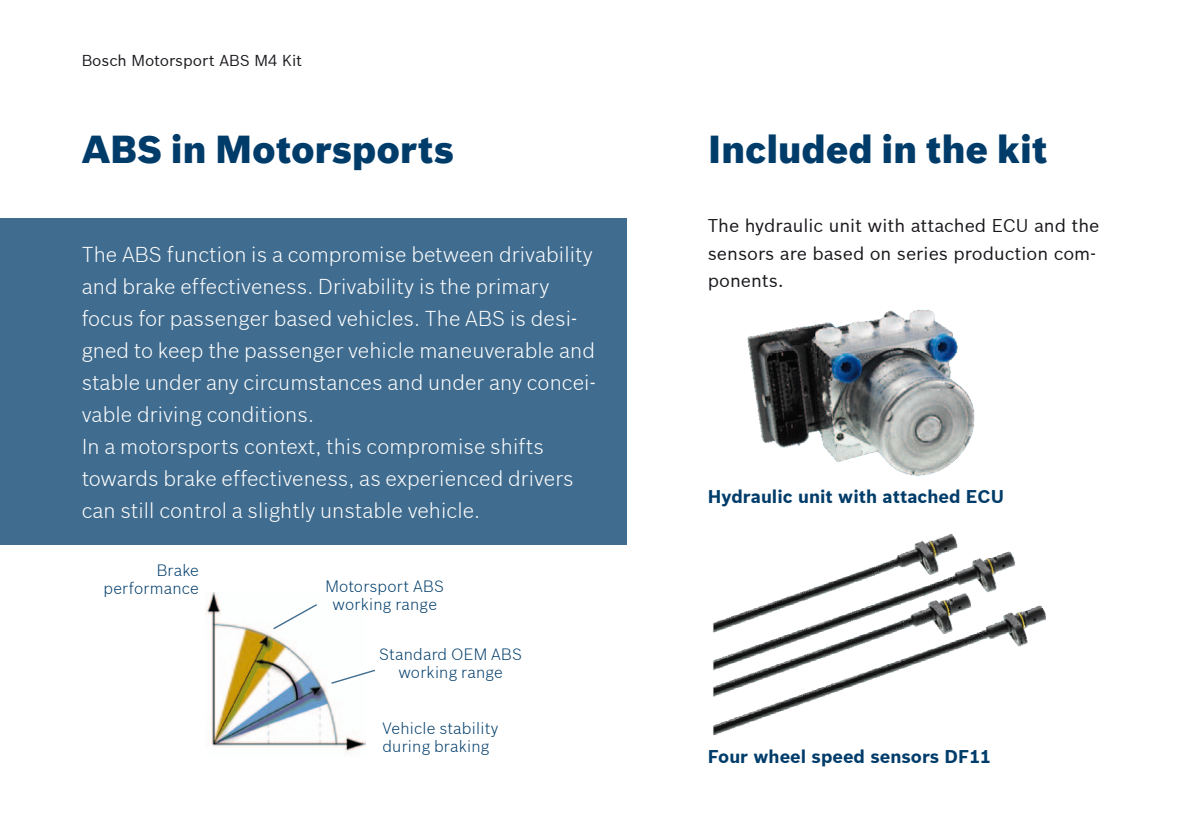
<style>
.page{position:relative;width:1191px;height:840px;background:#fff}
.page>*{position:absolute;margin:0;border:0;box-sizing:border-box;transform-origin:0 0}
.t1{font:900 38px "Bosch Sans";color:#003c6a}
.t2{font:300 21px/32px "Bosch Sans";letter-spacing:.005em;color:#fff}
.t3{font:18px/27.2px "Bosch Sans";color:#1a171c}
.t4{font:700 18px "Bosch Sans";color:#003c6a}
.t5{font:300 16px/18px "Bosch Sans";letter-spacing:.015em;color:#003c6a;text-align:center}
.t6{font:15.4px "Bosch Sans";color:#1a171c}
</style>
<div class="page">
<img style="left:747px;top:310px;width:228px;height:166px">
<div style="left:0;top:218px;width:626px;height:326px;background:#406c8f"></div>
<img style="left:713px;top:534px;width:333px;height:201px">
<img style="left:205px;top:592px;width:161px;height:161px">
<svg style="left:272px;top:602px;width:46px;height:28px"></svg>
<svg style="left:330px;top:668px;width:45px;height:16px"></svg>
<p class="t6" style="left:82px;top:50px;width:222px">Bosch Motorsport ABS M4 Kit</p>
<h1 class="t1" style="left:82px;top:126px;width:374px">ABS in Motorsports</h1>
<h1 class="t1" style="left:708px;top:126px;width:341px">Included in the kit</h1>
<p class="t2" style="left:82px;top:238px;width:515px">The ABS function is a compromise between drivability and brake effectiveness. Drivability is the primary focus for passenger based vehicles. The ABS is desi&shy;gned to keep the passenger vehicle maneuverable and stable under any circumstances and under any concei&shy;vable driving conditions.<br>In a motorsports context, this compromise shifts towards brake effectiveness, as experienced drivers can still control a slightly unstable vehicle.</p>
<p class="t5" style="left:103px;top:560px;width:97px;text-align:right">Brake performance</p>
<p class="t5" style="left:325px;top:577px;width:120px">Motorsport ABS working range</p>
<p class="t5" style="left:379px;top:644px;width:144px">Standard OEM ABS working range</p>
<p class="t5" style="left:382px;top:718px;width:117px;text-align:left">Vehicle stability during braking</p>
<p class="t3" style="left:708px;top:212px;width:393px">The hydraulic unit with attached ECU and the sensors are based on series production com&shy;ponents.</p>
<p class="t4" style="left:708px;top:485px;width:298px">Hydraulic unit with attached ECU</p>
<p class="t4" style="left:708px;top:744px;width:285px">Four wheel speed sensors DF11</p>
</div>
